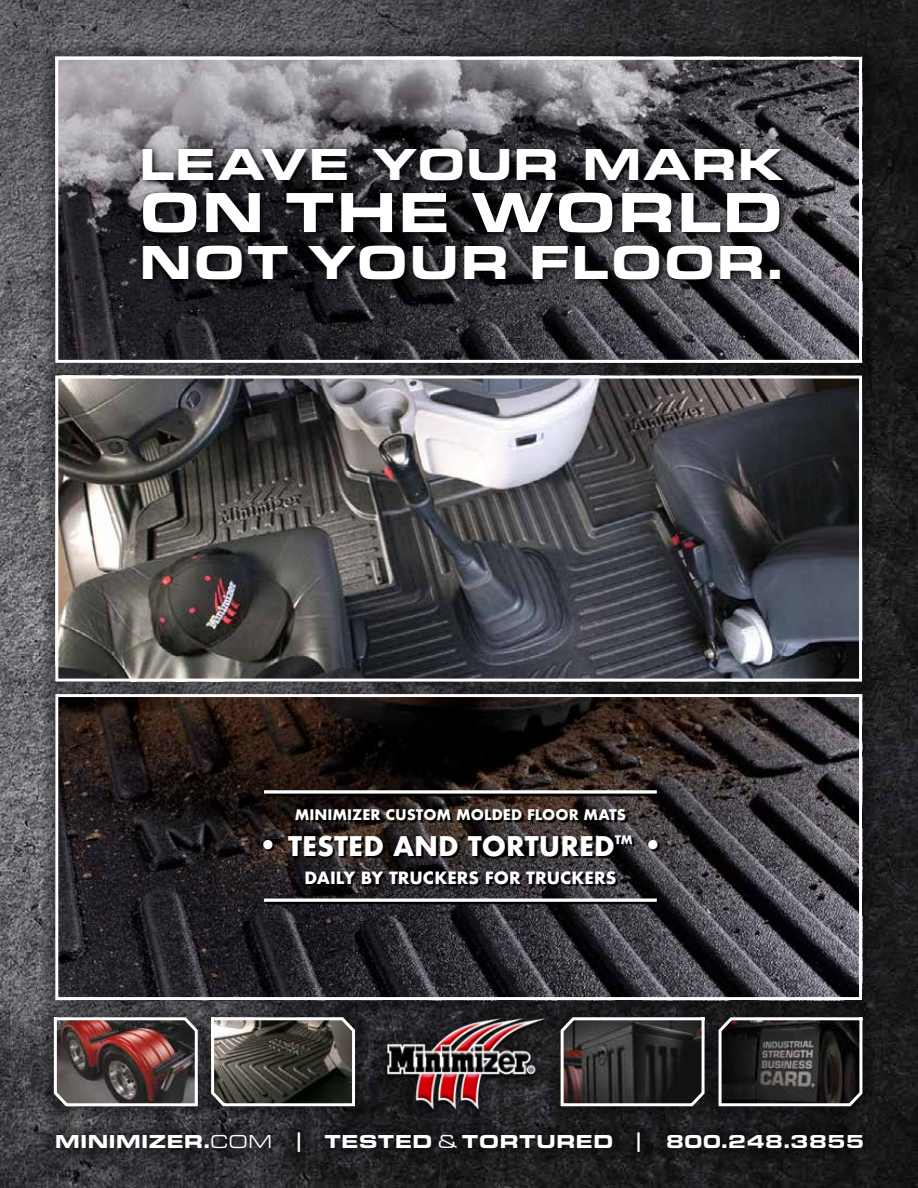
<style>
.page{position:relative;width:918px;height:1188px;background:#fff}
.page>*{position:absolute;margin:0;border:0;box-sizing:border-box;transform-origin:0 0}
.t1{font:900 58.5px "Eurostile Ext";letter-spacing:.01em;color:#fff}
.t2{font:900 49.5px "Eurostile Ext";letter-spacing:.01em;color:#fff}
.t3{font:900 46.5px "Eurostile Ext";letter-spacing:-.005em;color:#fff}
.t4{font:700 29.7px "Futura";color:#fff}
.t5{font:700 26.4px "Futura";color:#fff}
.t6{font:900 19.5px "Eurostile Ext";color:#fff}
.t7{font:700 16.5px "Futura";color:#fff}
.t8{font:700 14.25px "Futura";color:#fff}
.t9{font:700 11.55px "Futura";color:#fff}
.s1{font-size:29.7px}
.s2{font-weight:400}
.s3{font-family:"Eurostile";font-weight:700}
</style>
<div class="page">
<img style="left:0;top:0;width:918px;height:1188px">
<div style="left:42px;top:681px;width:834px;height:333px;background:#000;opacity:.75"></div>
<img style="left:59px;top:698px;width:799px;height:298px">
<div style="left:55px;top:694px;width:807px;height:306px;border:3px solid #fff"></div>
<div style="left:42px;top:362px;width:834px;height:333px;background:#000;opacity:.75"></div>
<img style="left:59px;top:380px;width:799px;height:298px">
<div style="left:55px;top:376px;width:807px;height:306px;border:3px solid #fff"></div>
<svg style="left:265px;top:811px;width:396px;height:76px;background:#252021"></svg>
<div style="left:266px;top:792px;width:394px;height:5px;background:#000"></div>
<svg style="left:264px;top:790px;width:393px;height:4px"></svg>
<div style="left:266px;top:900px;width:394px;height:5px;background:#000"></div>
<hr style="left:264px;top:899px;width:393px;height:3px;background:#fff">
<div style="left:42px;top:43px;width:834px;height:333px;background:#000;opacity:.75"></div>
<img style="left:59px;top:61px;width:799px;height:298px">
<div style="left:55px;top:57px;width:807px;height:306px;border:3px solid #fff"></div>
<svg style="left:139px;top:144px;width:652px;height:144px;background:#1f1e22"></svg>
<div style="left:40px;top:1004px;width:172px;height:116px;background:#000;opacity:.75"></div>
<img style="left:51px;top:1014px;width:147px;height:94px">
<div style="left:705px;top:1004px;width:171px;height:116px;background:#000;opacity:.75"></div>
<svg style="left:718px;top:1014px;width:147px;height:94px;background:#3a3939"></svg>
<div style="left:198px;top:1004px;width:171px;height:116px;background:#000;opacity:.75"></div>
<svg style="left:208px;top:1014px;width:149px;height:94px;background:#56554e"></svg>
<div style="left:547px;top:1004px;width:171px;height:116px;background:#000;opacity:.75"></div>
<svg style="left:560px;top:1014px;width:148px;height:94px;background:#3f3d3d"></svg>
<div style="left:372px;top:1004px;width:188px;height:123px;background:#000;opacity:.75"></div>
<img style="left:364px;top:1009px;width:190px;height:110px">
<div style="left:43px;top:1119px;width:834px;height:47px;background:#000;opacity:.75"></div>
<h3 class="t3" style="left:139px;top:129px;width:646px">LEAVE YOUR MARK</h3>
<h1 class="t1" style="left:139px;top:169px;width:646px">ON THE WORLD</h1>
<h2 class="t2" style="left:139px;top:225px;width:646px">NOT YOUR FLOOR.</h2>
<p class="t8" style="left:295px;top:805px;width:333px">MINIMIZER CUSTOM MOLDED FLOOR MATS</p>
<h3 class="t5" style="left:257px;top:827px;width:360px"><span class="s1">•</span> TESTED AND TORTURED</h3>
<p class="t9" style="left:615px;top:832px;width:20px">TM</p>
<h3 class="t4" style="left:642px;top:823px;width:24px">•</h3>
<p class="t7" style="left:304px;top:866px;width:313px">DAILY BY TRUCKERS FOR TRUCKERS</p>
<p class="t6" style="left:55px;top:1127px;width:811px">MINIMIZER.<span class="s2">COM</span> <span class="s3">|</span> TESTED <span class="s2">&amp;</span> TORTURED <span class="s3">|</span> 800.248.3855</p>
</div>
